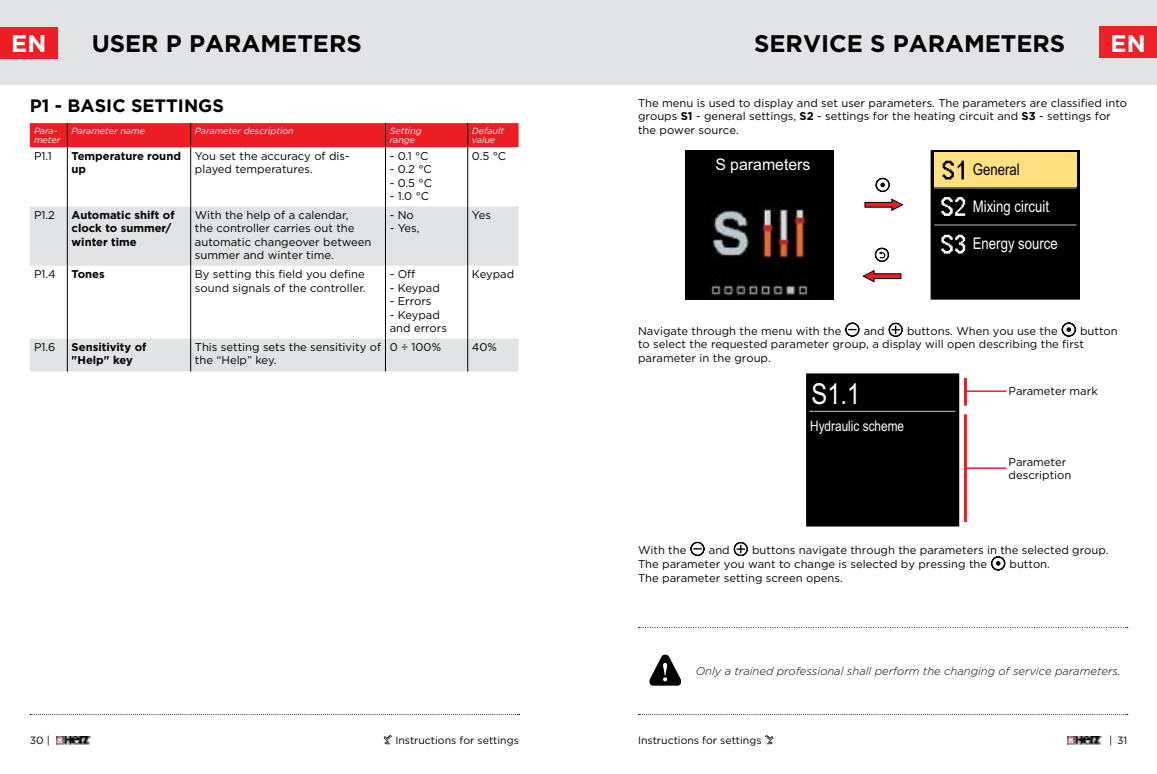
<style>
.page{position:relative;width:1157px;height:774px;background:#fff}
.page>*{position:absolute;margin:0;border:0;box-sizing:border-box;transform-origin:0 0}
.t1{font:28.8px "Arial Narrow";color:#fff}
.t2{font:700 24px "Gotham";color:#000}
.t3{font:700 24px "Gotham";color:#fff}
.t4{font:700 18px "Gotham";color:#000}
.t5{font:16.05px "Arial Narrow";color:#fff}
.t6{font:16.05px "Arial";color:#fff}
.t7{font:16.05px "Arial Narrow";color:#000}
.t8{font:14.4px "Arial Narrow";color:#fff}
.t9{font:11.25px/13.5px "Gotham";color:#000}
.t10{font:700 11.25px/13.5px "Gotham";color:#000}
.t11{font:italic 300 11.25px "Gotham";color:#000}
.t12{font:10.5px "Gotham";color:#000}
.t13{font:italic 9px/9px "Gotham";color:#fff}
.s1{font-weight:700}
</style>
<div class="page">
<svg style="left:383px;top:735px;width:9px;height:9px"></svg>
<svg style="left:764px;top:735px;width:9px;height:9px"></svg>
<svg style="left:30px;top:714px;width:489px;height:1px"></svg>
<svg style="left:638px;top:714px;width:489px;height:1px"></svg>
<div style="left:0;top:0;width:578px;height:85px;background:#e2e3e4"></div>
<div style="left:578px;top:0;width:579px;height:85px;background:#e2e3e4"></div>
<div style="left:1099px;top:27px;width:58px;height:31px;background:#ed2127"></div>
<div style="left:0;top:27px;width:58px;height:31px;background:#ed1d24"></div>
<img style="left:1067px;top:737px;width:34px;height:7px">
<img style="left:56px;top:737px;width:35px;height:7px">
<svg style="left:30px;top:206px;width:488px;height:165px;fill:#e2e3e4"></svg>
<hr style="left:67px;top:147px;width:1px;height:59px;background:#000">
<hr style="left:190px;top:147px;width:1px;height:59px;background:#000">
<hr style="left:67px;top:206px;width:1px;height:60px;background:#000">
<hr style="left:190px;top:206px;width:1px;height:60px;background:#000">
<hr style="left:67px;top:266px;width:1px;height:73px;background:#000">
<hr style="left:190px;top:266px;width:1px;height:73px;background:#000">
<hr style="left:67px;top:339px;width:1px;height:32px;background:#000">
<hr style="left:190px;top:339px;width:1px;height:32px;background:#000">
<hr style="left:385px;top:147px;width:1px;height:59px;background:#000">
<hr style="left:467px;top:147px;width:1px;height:59px;background:#000">
<hr style="left:385px;top:206px;width:1px;height:60px;background:#000">
<hr style="left:467px;top:206px;width:1px;height:60px;background:#000">
<hr style="left:385px;top:266px;width:1px;height:73px;background:#000">
<hr style="left:467px;top:266px;width:1px;height:73px;background:#000">
<hr style="left:385px;top:339px;width:1px;height:32px;background:#000">
<hr style="left:467px;top:339px;width:1px;height:32px;background:#000">
<div style="left:30px;top:123px;width:488px;height:24px;background:#ed1d24"></div>
<svg style="left:638px;top:627px;width:489px;height:1px"></svg>
<svg style="left:845px;top:322px;width:14px;height:15px"></svg>
<svg style="left:888px;top:323px;width:14px;height:14px"></svg>
<svg style="left:1061px;top:322px;width:15px;height:15px"></svg>
<div style="left:931px;top:151px;width:148px;height:148px;background:#000"></div>
<div style="left:930px;top:150px;width:150px;height:150px;border:1px solid #000"></div>
<hr style="left:934px;top:187px;width:142px;height:1px;background:#a7a9ac">
<hr style="left:934px;top:224px;width:142px;height:2px;background:#a7a9ac">
<div style="left:934px;top:152px;width:142px;height:35px;background:#ffe081"></div>
<svg style="left:941px;top:235px;width:24px;height:19px"></svg>
<svg style="left:941px;top:197px;width:24px;height:19px"></svg>
<svg style="left:942px;top:160px;width:22px;height:20px"></svg>
<img style="left:686px;top:150px;width:147px;height:150px">
<div style="left:806px;top:374px;width:152px;height:152px;background:#000"></div>
<div style="left:806px;top:373px;width:153px;height:153px;border:1px solid #000"></div>
<hr style="left:809px;top:411px;width:146px;height:1px;background:#a7a9ac">
<hr style="left:964px;top:378px;width:3px;height:28px;background:#ed1d24">
<hr style="left:964px;top:390px;width:42px;height:2px;background:#ed1d24">
<svg style="left:690px;top:542px;width:14px;height:14px"></svg>
<svg style="left:733px;top:542px;width:15px;height:14px"></svg>
<svg style="left:991px;top:556px;width:14px;height:15px"></svg>
<hr style="left:964px;top:414px;width:3px;height:108px;background:#ed1d24">
<hr style="left:964px;top:467px;width:42px;height:2px;background:#ed1d24">
<svg style="left:649px;top:654px;width:32px;height:31px"></svg>
<svg style="left:874px;top:248px;width:15px;height:14px"></svg>
<svg style="left:875px;top:178px;width:15px;height:14px"></svg>
<svg style="left:864px;top:198px;width:40px;height:13px"></svg>
<svg style="left:862px;top:270px;width:39px;height:13px"></svg>
<h2 class="t2" style="left:754px;top:28px;width:312px">SERVICE S PARAMETERS</h2>
<h2 class="t2" style="left:92px;top:28px;width:271px">USER P PARAMETERS</h2>
<h2 class="t3" style="left:11px;top:28px;width:37px">EN</h2>
<h2 class="t3" style="left:1110px;top:28px;width:37px">EN</h2>
<h3 class="t4" style="left:30px;top:94px;width:196px">P1 - BASIC SETTINGS</h3>
<p class="t13" style="left:34px;top:126px;width:28px">Para&shy;meter</p>
<p class="t13" style="left:72px;top:126px;width:75px">Parameter name</p>
<p class="t13" style="left:195px;top:126px;width:100px">Parameter description</p>
<p class="t13" style="left:390px;top:126px;width:34px">Setting range</p>
<p class="t13" style="left:472px;top:126px;width:34px">Default value</p>
<p class="t9" style="left:34px;top:149px;width:19px">P1.1</p>
<p class="t10" style="left:72px;top:149px;width:111px">Temperature round up</p>
<p class="t9" style="left:195px;top:149px;width:156px">You set the accuracy of dis&shy;played temperatures.</p>
<p class="t9" style="left:390px;top:149px;width:40px">- 0.1 °C</p>
<p class="t9" style="left:472px;top:149px;width:36px">0.5 °C</p>
<p class="t9" style="left:390px;top:162px;width:44px">- 0.2 °C</p>
<p class="t9" style="left:390px;top:176px;width:44px">- 0.5 °C</p>
<p class="t9" style="left:390px;top:189px;width:41px">- 1.0 °C</p>
<p class="t9" style="left:34px;top:208px;width:23px">P1.2</p>
<p class="t10" style="left:72px;top:208px;width:105px">Automatic shift of clock to summer/ winter time</p>
<p class="t9" style="left:195px;top:208px;width:178px">With the help of a calendar,<br>the controller carries out the automatic changeover between summer and winter time.</p>
<p class="t9" style="left:390px;top:208px;width:26px">- No</p>
<p class="t9" style="left:390px;top:221px;width:31px">- Yes,</p>
<p class="t9" style="left:34px;top:267px;width:23px">P1.4</p>
<p class="t10" style="left:72px;top:267px;width:35px">Tones</p>
<p class="t9" style="left:195px;top:267px;width:172px">By setting this field you define sound signals of the controller.</p>
<p class="t9" style="left:390px;top:267px;width:27px">- Off</p>
<p class="t9" style="left:390px;top:281px;width:52px">- Keypad</p>
<p class="t9" style="left:390px;top:294px;width:43px">- Errors</p>
<p class="t9" style="left:390px;top:308px;width:59px">- Keypad and errors</p>
<p class="t9" style="left:472px;top:208px;width:21px">Yes</p>
<p class="t9" style="left:472px;top:267px;width:44px">Keypad</p>
<p class="t9" style="left:34px;top:340px;width:23px">P1.6</p>
<p class="t10" style="left:72px;top:340px;width:76px">Sensitivity of "Help" key</p>
<p class="t9" style="left:195px;top:340px;width:188px">This setting sets the sensitivity of the “Help” key.</p>
<p class="t9" style="left:390px;top:340px;width:53px">0 ÷ 100%</p>
<p class="t9" style="left:472px;top:340px;width:26px">40%</p>
<p class="t9" style="left:638px;top:96px;width:490px">The menu is used to display and set user parameters. The parameters are classified into groups <span class="s1">S1</span> - general settings, <span class="s1">S2</span> - settings for the heating circuit and <span class="s1">S3</span> - settings for the power source.</p>
<h3 class="t6" style="left:715px;top:154px;width:97px">S parameters</h3>
<h3 class="t7" style="left:972px;top:158px;width:48px">General</h3>
<h3 class="t5" style="left:972px;top:195px;width:78px">Mixing circuit</h3>
<h3 class="t5" style="left:972px;top:232px;width:87px">Energy source</h3>
<p class="t9" style="left:638px;top:324px;width:481px;text-indent:442px">button to select the requested parameter group, a display will open describing the first parameter in the group.</p>
<p class="t9" style="left:638px;top:324px;width:205px">Navigate through the menu with the</p>
<p class="t9" style="left:863px;top:324px;width:22px">and</p>
<p class="t9" style="left:907px;top:324px;width:152px">buttons. When you use the</p>
<h1 class="t1" style="left:811px;top:373px;width:50px">S1.1</h1>
<p class="t9" style="left:1008px;top:384px;width:91px">Parameter mark</p>
<p class="t8" style="left:810px;top:415px;width:96px">Hydraulic scheme</p>
<p class="t9" style="left:1008px;top:454px;width:64px">Parameter description</p>
<p class="t9" style="left:638px;top:542px;width:472px;line-height:14.5px;text-indent:114px">buttons navigate through the parameters in the selected group.<br>The parameter you want to change is selected by pressing the</p>
<p class="t9" style="left:638px;top:543px;width:50px">With the</p>
<p class="t9" style="left:709px;top:543px;width:22px">and</p>
<p class="t9" style="left:1009px;top:557px;width:42px">button.</p>
<p class="t9" style="left:638px;top:571px;width:206px">The parameter setting screen opens.</p>
<p class="t11" style="left:695px;top:663px;width:426px">Only a trained professional shall perform the changing of service parameters.</p>
<p class="t12" style="left:30px;top:734px;width:22px">30 |</p>
<p class="t12" style="left:395px;top:734px;width:125px">Instructions for settings</p>
<p class="t12" style="left:638px;top:734px;width:125px">Instructions for settings</p>
<p class="t12" style="left:1109px;top:734px;width:20px">| 31</p>
</div>
